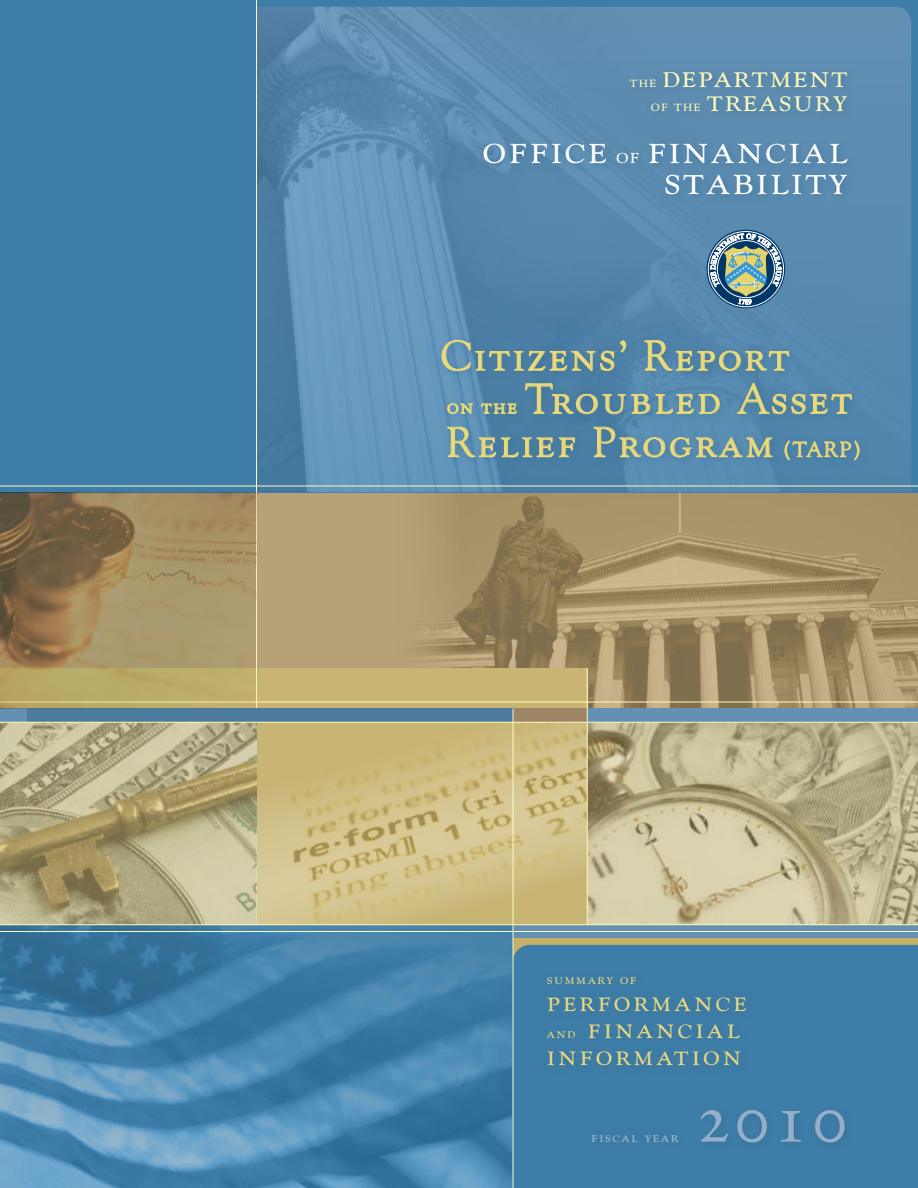
<style>
.page{position:relative;width:918px;height:1188px;background:#fff}
.page>*{position:absolute;margin:0;border:0;box-sizing:border-box;transform-origin:0 0}
.t1{font:72px "Adobe Garamond Pro";color:#95afca}
.t2{font:42.75px/30.5px "Goudy SC";letter-spacing:.05em;color:#fff;text-align:right}
.t3{font:42px/43.2px "Goudy SC";letter-spacing:.07em;color:#ebda7f}
.t4{font:32.85px/24px "Goudy SC";letter-spacing:.05em;color:#fff9b8;text-align:right}
.t5{font:30px/27px "Goudy SC";letter-spacing:.1em;color:#ebda7f}
.t6{font:15px "Goudy SC";letter-spacing:.1em;color:#a9bdd3}
.t7{font:15px "Goudy SC";letter-spacing:.1em;color:#ebda7f}
.s1{font-size:16.35px}
.s2{font-size:22.5px}
.s3{font-size:21px}
.s4{font-size:15px}
</style>
<div class="page">
<div style="left:248px;top:0;width:670px;height:493px;background:#3e7da7"></div>
<img style="left:0;top:925px;width:512px;height:263px">
<img style="left:257px;top:7px;width:654px;height:485px">
<div style="left:0;top:0;width:256px;height:493px;background:#3e7da7"></div>
<div style="left:513px;top:938px;width:405px;height:39px;background:linear-gradient(to right,#c0ae6d,#bfae6d)"></div>
<div style="left:513px;top:925px;width:405px;height:13px;background:#6490b4"></div>
<hr style="left:0;top:486px;width:918px;height:1px;background:#fff9b8">
<div style="left:514px;top:945px;width:404px;height:243px;background:#3e7da7"></div>
<div style="left:0;top:493px;width:918px;height:216px;background:#b7a178"></div>
<img style="left:417px;top:493px;width:501px;height:216px">
<div style="left:0;top:668px;width:587px;height:257px;background:#c8b574"></div>
<img style="left:0;top:723px;width:587px;height:201px">
<svg style="left:588px;top:723px;width:330px;height:201px;background:#bfb690"></svg>
<div style="left:0;top:709px;width:918px;height:13px;background:#6490b4"></div>
<div style="left:35px;top:709px;width:552px;height:13px;background:#9c8666"></div>
<div style="left:27px;top:709px;width:486px;height:13px;background:#4c7b9d"></div>
<hr style="left:256px;top:0;width:1px;height:708px;background:#fff9b8">
<hr style="left:0;top:702px;width:918px;height:1px;background:#fff9b8">
<hr style="left:0;top:722px;width:918px;height:1px;background:#fff9b8">
<hr style="left:587px;top:668px;width:1px;height:257px;background:#fff9b8">
<img style="left:0;top:493px;width:256px;height:216px">
<hr style="left:0;top:924px;width:918px;height:1px;background:#fff9b8">
<hr style="left:0;top:931px;width:918px;height:1px;background:#fff9b8">
<div style="left:623px;top:65px;width:232px;height:57px;background:#5c8baf"></div>
<div style="left:478px;top:138px;width:379px;height:67px;background:#5888ae"></div>
<div style="left:708px;top:231px;width:76px;height:76px;border:1px solid #fff;border-radius:50%"></div>
<svg style="left:710px;top:233px;width:71px;height:72px;background:#74949b"></svg>
<hr style="left:513px;top:709px;width:1px;height:479px;background:#fff9b8">
<div style="left:586px;top:1104px;width:268px;height:49px;background:#3d7ca6"></div>
<div style="left:436px;top:334px;width:433px;height:135px;background:#377197;opacity:.75"></div>
<svg style="left:442px;top:340px;width:172px;height:31px"></svg>
<svg style="left:620px;top:340px;width:6px;height:12px"></svg>
<svg style="left:644px;top:340px;width:145px;height:31px"></svg>
<svg style="left:447px;top:403px;width:26px;height:11px"></svg>
<svg style="left:481px;top:404px;width:36px;height:10px"></svg>
<svg style="left:525px;top:383px;width:125px;height:31px"></svg>
<svg style="left:656px;top:394px;width:64px;height:20px"></svg>
<svg style="left:737px;top:383px;width:115px;height:31px"></svg>
<svg style="left:447px;top:426px;width:128px;height:31px"></svg>
<svg style="left:594px;top:427px;width:179px;height:30px"></svg>
<svg style="left:784px;top:441px;width:76px;height:19px"></svg>
<div style="left:540px;top:971px;width:214px;height:104px;background:#3d7ca6"></div>
<p class="t4" style="left:629px;top:63px;width:220px"><span class="s1">the</span> department <span class="s1">of the</span> treasury</p>
<p class="t2" style="left:482px;top:133px;width:367px">office <span class="s2">of</span> financial stability</p>
<p class="t3" style="left:441px;top:333px;width:421px">Citizens’ Report<br><span class="s3">on the</span> Troubled Asset<br>Relief Program <span class="s3">(TARP)</span></p>
<p class="t7" style="left:547px;top:970px;width:91px">summary of</p>
<p class="t5" style="left:547px;top:986px;width:201px">performance <span class="s4">and</span> financial information</p>
<p class="t6" style="left:591px;top:1127px;width:89px">fiscal year</p>
<h1 class="t1" style="left:696px;top:1075px;width:153px">2010</h1>
</div>
